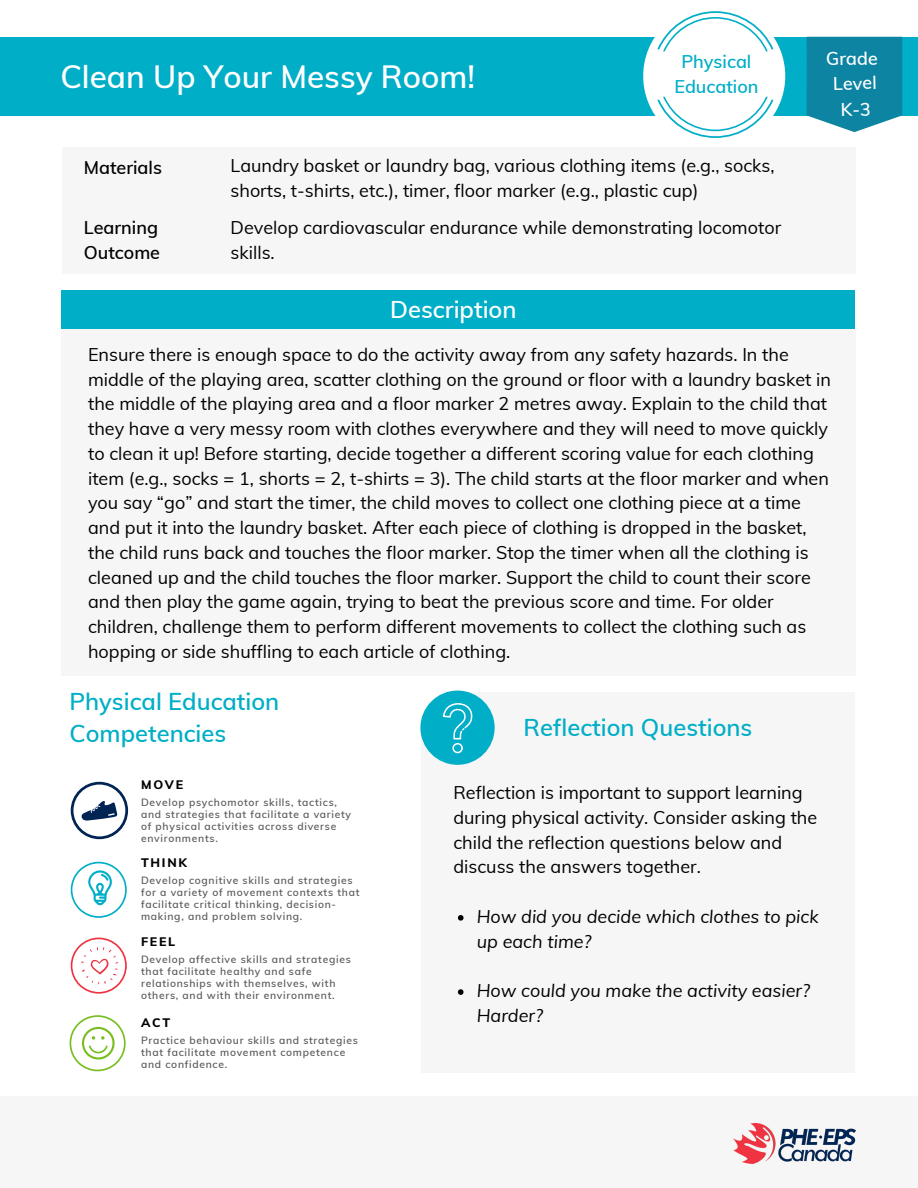
<style>
.page{position:relative;width:918px;height:1188px;background:#fff}
.page>*{position:absolute;margin:0;border:0;box-sizing:border-box;transform-origin:0 0}
.t1{font:600 31.5px "Muli";color:#fff}
.t2{font:600 23.7px/32.7px "Muli";color:#00aec7}
.t3{font:600 23.7px "Muli";color:#fff}
.t4{font:18px/24.8px "Muli";color:#000}
.t5{font:italic 18px/24.8px "Muli";color:#000}
.t6{font:600 18px/24.8px "Muli";color:#000}
.t7{font:600 18px/25px "Muli";color:#00aec7;text-align:center}
.t8{font:600 18px/25.5px "Muli";color:#fff;text-align:center}
.t9{font:800 12.45px "Muli";letter-spacing:.14em;color:#000}
.t10{font:600 10.35px/12px "Muli";letter-spacing:.07em;color:#545454}
</style>
<div class="page">
<div style="left:61px;top:328px;width:794px;height:348px;background:#f6f6f6"></div>
<div style="left:61px;top:290px;width:793px;height:38px;background:#00aec7"></div>
<div style="left:0;top:1096px;width:918px;height:92px;background:#f6f6f6"></div>
<img style="left:734px;top:1123px;width:121px;height:41px">
<div style="left:0;top:37px;width:918px;height:79px;background:#00aec7"></div>
<div style="left:62px;top:147px;width:794px;height:127px;background:#f6f6f6"></div>
<svg style="left:643px;top:11px;width:142px;height:127px"></svg>
<svg style="left:807px;top:37px;width:95px;height:95px;background:#218ea9"></svg>
<div style="left:422px;top:692px;width:433px;height:380px;background:#f6f6f6"></div>
<div style="left:420px;top:691px;width:75px;height:74px;background:#00aec7;border-radius:50%"></div>
<svg style="left:420px;top:690px;width:53px;height:64px"></svg>
<svg style="left:458px;top:915px;width:6px;height:6px"></svg>
<svg style="left:458px;top:989px;width:6px;height:6px"></svg>
<svg style="left:71px;top:938px;width:56px;height:56px"></svg>
<svg style="left:70px;top:1015px;width:56px;height:56px"></svg>
<svg style="left:71px;top:862px;width:56px;height:56px"></svg>
<svg style="left:71px;top:782px;width:57px;height:57px"></svg>
<h1 class="t1" style="left:60px;top:56px;width:416px">Clean Up Your Messy Room!</h1>
<p class="t7" style="left:674px;top:49px;width:86px">Physical<br>Education</p>
<p class="t6" style="left:84px;top:155px;width:80px">Materials</p>
<p class="t6" style="left:84px;top:215px;width:78px">Learning<br>Outcome</p>
<p class="t4" style="left:231px;top:153px;width:546px">Laundry basket or laundry bag, various clothing items (e.g., socks, shorts, t-shirts, etc.), timer, floor marker (e.g., plastic cup)</p>
<p class="t4" style="left:231px;top:215px;width:552px">Develop cardiovascular endurance while demonstrating locomotor skills.</p>
<h2 class="t3" style="left:390px;top:294px;width:128px">Description</h2>
<p class="t8" style="left:826px;top:46px;width:53px;rotate:-1deg">Grade<br>Level<br>K-3</p>
<p class="t4" style="left:88px;top:342px;width:744px">Ensure there is enough space to do the activity away from any safety hazards. In the middle of the playing area, scatter clothing on the ground or floor with a laundry basket in the middle of the playing area and a floor marker 2 metres away. Explain to the child that they have a very messy room with clothes everywhere and they will need to move quickly to clean it up! Before starting, decide together a different scoring value for each clothing item (e.g., socks = 1, shorts = 2, t-shirts = 3). The child starts at the floor marker and when you say “go” and start the timer, the child moves to collect one clothing piece at a time and put it into the laundry basket. After each piece of clothing is dropped in the basket, the child runs back and touches the floor marker. Stop the timer when all the clothing is cleaned up and the child touches the floor marker. Support the child to count their score and then play the game again, trying to beat the previous score and time. For older children, challenge them to perform different movements to collect the clothing such as hopping or side shuffling to each article of clothing.</p>
<h2 class="t2" style="left:70px;top:684px;width:211px">Physical Education<br>Competencies</h2>
<p class="t9" style="left:141px;top:776px;width:44px">MOVE</p>
<p class="t10" style="left:141px;top:796px;width:212px">Develop psychomotor skills, tactics, and strategies that facilitate a variety of physical activities across diverse environments.</p>
<p class="t9" style="left:141px;top:855px;width:47px">THINK</p>
<p class="t10" style="left:141px;top:874px;width:220px">Develop cognitive skills and strategies for a variety of movement contexts that facilitate critical thinking, decision&shy;making, and problem solving.</p>
<p class="t9" style="left:141px;top:934px;width:36px">FEEL</p>
<p class="t10" style="left:141px;top:953px;width:211px">Develop affective skills and strategies that facilitate healthy and safe relationships with themselves, with others, and with their environment.</p>
<p class="t9" style="left:141px;top:1014px;width:31px">ACT</p>
<p class="t10" style="left:141px;top:1034px;width:218px">Practice behaviour skills and strategies that facilitate movement competence and confidence.</p>
<h2 class="t2" style="left:524px;top:711px;width:230px">Reflection Questions</h2>
<p class="t4" style="left:453px;top:780px;width:365px">Reflection is important to support learning during physical activity. Consider asking the child the reflection questions below and discuss the answers together.</p>
<p class="t5" style="left:477px;top:904px;width:343px">How did you decide which clothes to pick up each time?</p>
<p class="t5" style="left:477px;top:978px;width:335px">How could you make the activity easier?<br>Harder?</p>
</div>
